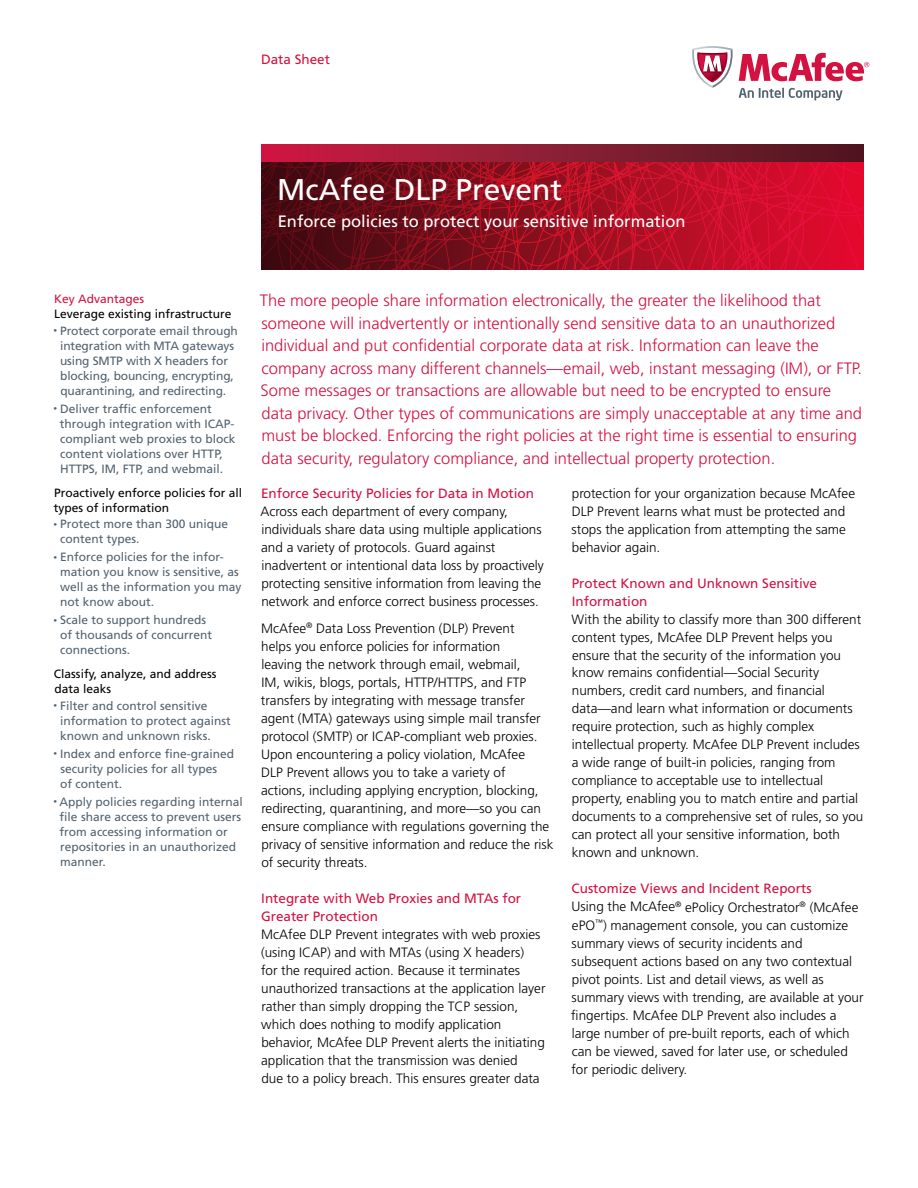
<style>
.page{position:relative;width:918px;height:1188px;background:#fff}
.page>*{position:absolute;margin:0;border:0;box-sizing:border-box;transform-origin:0 0}
.t1{font:30px "Frutiger LT Std";color:#fff}
.t2{font:300 16.5px/22.5px "Frutiger LT Std";color:#d31242}
.t3{font:16.5px "Frutiger LT Std";color:#fff}
.t4{font:300 13.5px/18px "Frutiger LT Std";color:#000}
.t5{font:13.5px/18px "Frutiger LT Std";color:#d31242}
.t6{font:12px/15px "Frutiger LT Std";color:#53626f}
.t7{font:12px/15px "Frutiger LT Std";color:#000}
.t8{font:12px "Frutiger LT Std";color:#d31242}
.s1{font-weight:300;font-size:7.5px}
.s2{font-weight:400;color:#d31242}
</style>
<div class="page">
<svg style="left:739px;top:53px;width:130px;height:28px"></svg>
<svg style="left:692px;top:46px;width:41px;height:42px"></svg>
<svg style="left:739px;top:88px;width:104px;height:12px"></svg>
<svg style="left:261px;top:162px;width:603px;height:108px;background:#9b0e21"></svg>
<div style="left:261px;top:144px;width:603px;height:18px;background:linear-gradient(to right,#cd1d44,#4b1a20)"></div>
<p class="t5" style="left:261px;top:51px;width:71px">Data Sheet</p>
<h1 class="t1" style="left:277px;top:171px;width:287px">McAfee DLP Prevent</h1>
<p class="t3" style="left:278px;top:211px;width:409px">Enforce policies to protect your sensitive information</p>
<p class="t8" style="left:54px;top:292px;width:92px">Key Advantages</p>
<p class="t7" style="left:54px;top:307px;width:179px">Leverage existing infrastructure</p>
<p class="t6" style="left:53px;top:323px;width:186px;text-align:center"><span class="s1">•</span> Protect corporate email through integration with MTA gateways using SMTP with X headers for blocking, bouncing, encrypting, quarantining, and redirecting.</p>
<p class="t6" style="left:60px;top:401px;width:177px;text-indent:-6px"><span class="s1">•</span> Deliver traffic enforcement through integration with ICAP&shy;compliant web proxies to block content violations over HTTP,<br>HTTPS, IM, FTP, and webmail.</p>
<p class="t7" style="left:54px;top:485px;width:190px">Proactively enforce policies for all types of information</p>
<p class="t6" style="left:60px;top:517px;width:169px;text-indent:-7px"><span class="s1">•</span> Protect more than 300 unique content types.</p>
<p class="t6" style="left:60px;top:550px;width:183px;text-indent:-7px"><span class="s1">•</span> Enforce policies for the infor&shy;mation you know is sensitive, as well as the information you may not know about.</p>
<p class="t6" style="left:60px;top:613px;width:154px;text-indent:-7px"><span class="s1">•</span> Scale to support hundreds of thousands of concurrent connections.</p>
<p class="t7" style="left:54px;top:667px;width:164px">Classify, analyze, and address data leaks</p>
<p class="t6" style="left:60px;top:698px;width:172px;text-indent:-7px"><span class="s1">•</span> Filter and control sensitive information to protect against known and unknown risks.</p>
<p class="t6" style="left:60px;top:746px;width:175px;text-indent:-7px"><span class="s1">•</span> Index and enforce fine-grained security policies for all types<br>of content.</p>
<p class="t6" style="left:60px;top:794px;width:185px;text-indent:-6px"><span class="s1">•</span> Apply policies regarding internal file share access to prevent users from accessing information or repositories in an unauthorized manner.</p>
<p class="t2" style="left:260px;top:290px;width:604px">The more people share information electronically, the greater the likelihood that someone will inadvertently or intentionally send sensitive data to an unauthorized individual and put confidential corporate data at risk. Information can leave the company across many different channels—email, web, instant messaging (IM), or FTP.<br>Some messages or transactions are allowable but need to be encrypted to ensure data privacy. Other types of communications are simply unacceptable at any time and must be blocked. Enforcing the right policies at the right time is essential to ensuring data security, regulatory compliance, and intellectual property protection.</p>
<p class="t5" style="left:261px;top:484px;width:275px">Enforce Security Policies for Data in Motion</p>
<p class="t4" style="left:260px;top:502px;width:285px">Across each department of every company, individuals share data using multiple applications and a variety of protocols. Guard against inadvertent or intentional data loss by proactively protecting sensitive information from leaving the network and enforce correct business processes.</p>
<p class="t4" style="left:261px;top:619px;width:294px">McAfee<sup>®</sup> Data Loss Prevention (DLP) Prevent<br>helps you enforce policies for information<br>leaving the network through email, webmail,<br>IM, wikis, blogs, portals, HTTP/HTTPS, and FTP transfers by integrating with message transfer agent (MTA) gateways using simple mail transfer protocol (SMTP) or ICAP-compliant web proxies.<br>Upon encountering a policy violation, McAfee<br>DLP Prevent allows you to take a variety of<br>actions, including applying encryption, blocking, redirecting, quarantining, and more—so you can ensure compliance with regulations governing the privacy of sensitive information and reduce the risk of security threats.</p>
<p class="t5" style="left:261px;top:889px;width:262px">Integrate with Web Proxies and MTAs for<br>Greater Protection</p>
<p class="t4" style="left:261px;top:925px;width:286px">McAfee DLP Prevent integrates with web proxies (using ICAP) and with MTAs (using X headers)<br>for the required action. Because it terminates unauthorized transactions at the application layer rather than simply dropping the TCP session, which does nothing to modify application behavior, McAfee DLP Prevent alerts the initiating application that the transmission was denied<br>due to a policy breach. This ensures greater data</p>
<p class="t4" style="left:572px;top:484px;width:285px">protection for your organization because McAfee DLP Prevent learns what must be protected and stops the application from attempting the same behavior again.</p>
<p class="t5" style="left:572px;top:574px;width:247px">Protect Known and Unknown Sensitive<br>Information</p>
<p class="t4" style="left:571px;top:610px;width:294px">With the ability to classify more than 300 different content types, McAfee DLP Prevent helps you ensure that the security of the information you know remains confidential—Social Security numbers, credit card numbers, and financial data—and learn what information or documents require protection, such as highly complex intellectual property. McAfee DLP Prevent includes a wide range of built-in policies, ranging from compliance to acceptable use to intellectual property, enabling you to match entire and partial documents to a comprehensive set of rules, so you can protect all your sensitive information, both known and unknown.</p>
<p class="t4" style="left:571px;top:880px;width:294px"><span class="s2">Customize Views and Incident Reports<br></span>Using the McAfee<sup>®</sup> ePolicy Orchestrator<sup>®</sup> (McAfee ePO<sup>™</sup>) management console, you can customize summary views of security incidents and subsequent actions based on any two contextual pivot points. List and detail views, as well as summary views with trending, are available at your fingertips. McAfee DLP Prevent also includes a large number of pre-built reports, each of which can be viewed, saved for later use, or scheduled for periodic delivery.</p>
</div>
